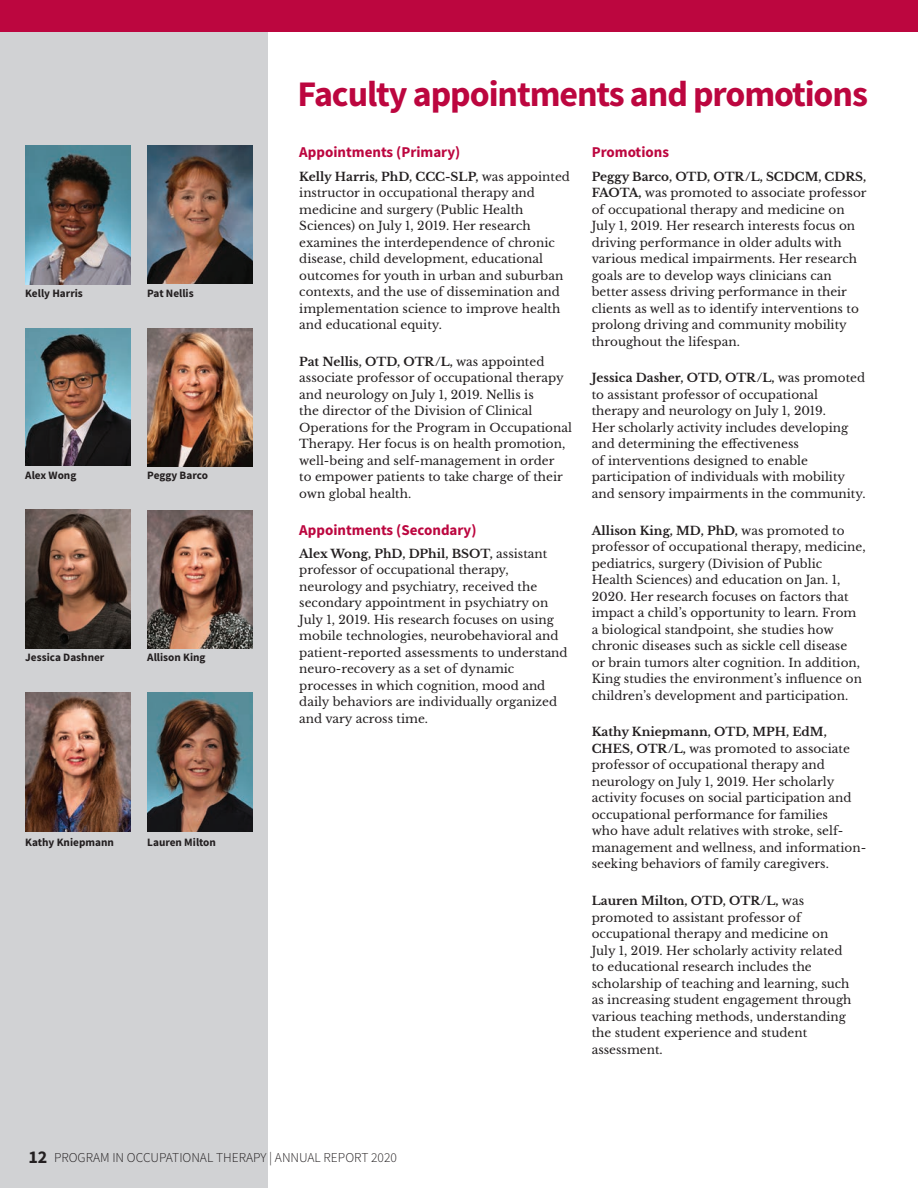
<style>
.page{position:relative;width:918px;height:1188px;background:#fff}
.page>*{position:absolute;margin:0;border:0;box-sizing:border-box;transform-origin:0 0}
.t1{font:700 36px "Source Sans Pro";letter-spacing:-.03em;color:#bc063f}
.t2{font:700 15px "Source Sans Pro";color:#bc063f}
.t3{font:300 13.5px "Source Sans Pro";color:#231f20}
.t4{font:12px/16.5px "Libre Baskerville";color:#231f20}
.t5{font:700 11.25px "Source Sans Pro";color:#231f20}
.s1{font-weight:700}
.s2{font-weight:700;font-size:18px}
</style>
<div class="page">
<div style="left:0;top:0;width:268px;height:1188px;background:#d1d2d4"></div>
<img style="left:25px;top:146px;width:105px;height:138px">
<img style="left:147px;top:328px;width:105px;height:139px">
<img style="left:147px;top:146px;width:105px;height:137px">
<img style="left:25px;top:328px;width:105px;height:137px">
<img style="left:25px;top:510px;width:105px;height:138px">
<img style="left:147px;top:693px;width:105px;height:139px">
<img style="left:147px;top:511px;width:105px;height:137px">
<img style="left:25px;top:693px;width:105px;height:139px">
<div style="left:0;top:0;width:918px;height:32px;background:#bc063f"></div>
<p class="t5" style="left:25px;top:286px;width:59px">Kelly Harris</p>
<p class="t5" style="left:147px;top:286px;width:48px">Pat Nellis</p>
<p class="t5" style="left:25px;top:468px;width:53px">Alex Wong</p>
<p class="t5" style="left:147px;top:468px;width:62px">Peggy Barco</p>
<p class="t5" style="left:25px;top:649px;width:81px">Jessica Dashner</p>
<p class="t5" style="left:147px;top:649px;width:60px">Allison King</p>
<p class="t5" style="left:25px;top:835px;width:90px">Kathy Kniepmann</p>
<p class="t5" style="left:147px;top:835px;width:70px">Lauren Milton</p>
<h1 class="t1" style="left:298px;top:70px;width:572px">Faculty appointments and promotions</h1>
<p class="t2" style="left:299px;top:142px;width:163px">Appointments (Primary)</p>
<p class="t4" style="left:299px;top:168px;width:272px"><span class="s1">Kelly Harris, PhD, CCC-SLP,</span> was appointed instructor in occupational therapy and medicine and surgery (Public Health Sciences) on July 1, 2019. Her research examines the interdependence of chronic disease, child development, educational outcomes for youth in urban and suburban contexts, and the use of dissemination and implementation science to improve health and educational equity.</p>
<p class="t4" style="left:299px;top:353px;width:274px"><span class="s1">Pat Nellis, OTD, OTR/L,</span> was appointed associate professor of occupational therapy and neurology on July 1, 2019. Nellis is<br>the director of the Division of Clinical Operations for the Program in Occupational Therapy. Her focus is on health promotion, well-being and self-management in order<br>to empower patients to take charge of their own global health.</p>
<p class="t2" style="left:299px;top:520px;width:179px">Appointments (Secondary)</p>
<p class="t4" style="left:299px;top:545px;width:270px"><span class="s1">Alex Wong, PhD, DPhil, BSOT,</span> assistant professor of occupational therapy, neurology and psychiatry, received the secondary appointment in psychiatry on July 1, 2019. His research focuses on using mobile technologies, neurobehavioral and patient-reported assessments to understand neuro-recovery as a set of dynamic processes in which cognition, mood and daily behaviors are individually organized and vary across time.</p>
<p class="t2" style="left:592px;top:142px;width:79px">Promotions</p>
<p class="t4" style="left:592px;top:168px;width:276px"><span class="s1">Peggy Barco, OTD, OTR/L, SCDCM, CDRS, FAOTA,</span> was promoted to associate professor of occupational therapy and medicine on July 1, 2019. Her research interests focus on driving performance in older adults with various medical impairments. Her research goals are to develop ways clinicians can better assess driving performance in their clients as well as to identify interventions to prolong driving and community mobility throughout the lifespan.</p>
<p class="t4" style="left:592px;top:370px;width:275px"><span class="s1">Jessica Dasher, OTD, OTR/L,</span> was promoted to assistant professor of occupational therapy and neurology on July 1, 2019.<br>Her scholarly activity includes developing and determining the effectiveness<br>of interventions designed to enable participation of individuals with mobility and sensory impairments in the community.</p>
<p class="t4" style="left:592px;top:522px;width:275px"><span class="s1">Allison King, MD, PhD,</span> was promoted to professor of occupational therapy, medicine, pediatrics, surgery (Division of Public Health Sciences) and education on Jan. 1, 2020. Her research focuses on factors that impact a child’s opportunity to learn. From a biological standpoint, she studies how chronic diseases such as sickle cell disease<br>or brain tumors alter cognition. In addition, King studies the environment’s influence on children’s development and participation.</p>
<p class="t4" style="left:592px;top:724px;width:276px"><span class="s1">Kathy Kniepmann, OTD, MPH, EdM, CHES, OTR/L,</span> was promoted to associate professor of occupational therapy and neurology on July 1, 2019. Her scholarly activity focuses on social participation and occupational performance for families<br>who have adult relatives with stroke, self&shy;management and wellness, and information&shy;seeking behaviors of family caregivers.</p>
<p class="t4" style="left:592px;top:893px;width:261px"><span class="s1">Lauren Milton, OTD, OTR/L,</span> was promoted to assistant professor of occupational therapy and medicine on July 1, 2019. Her scholarly activity related to educational research includes the scholarship of teaching and learning, such as increasing student engagement through various teaching methods, understanding the student experience and student assessment.</p>
<p class="t3" style="left:28px;top:1150px;width:370px"><span class="s2">12</span> PROGRAM IN OCCUPATIONAL THERAPY | ANNUAL REPORT 2020</p>
</div>
